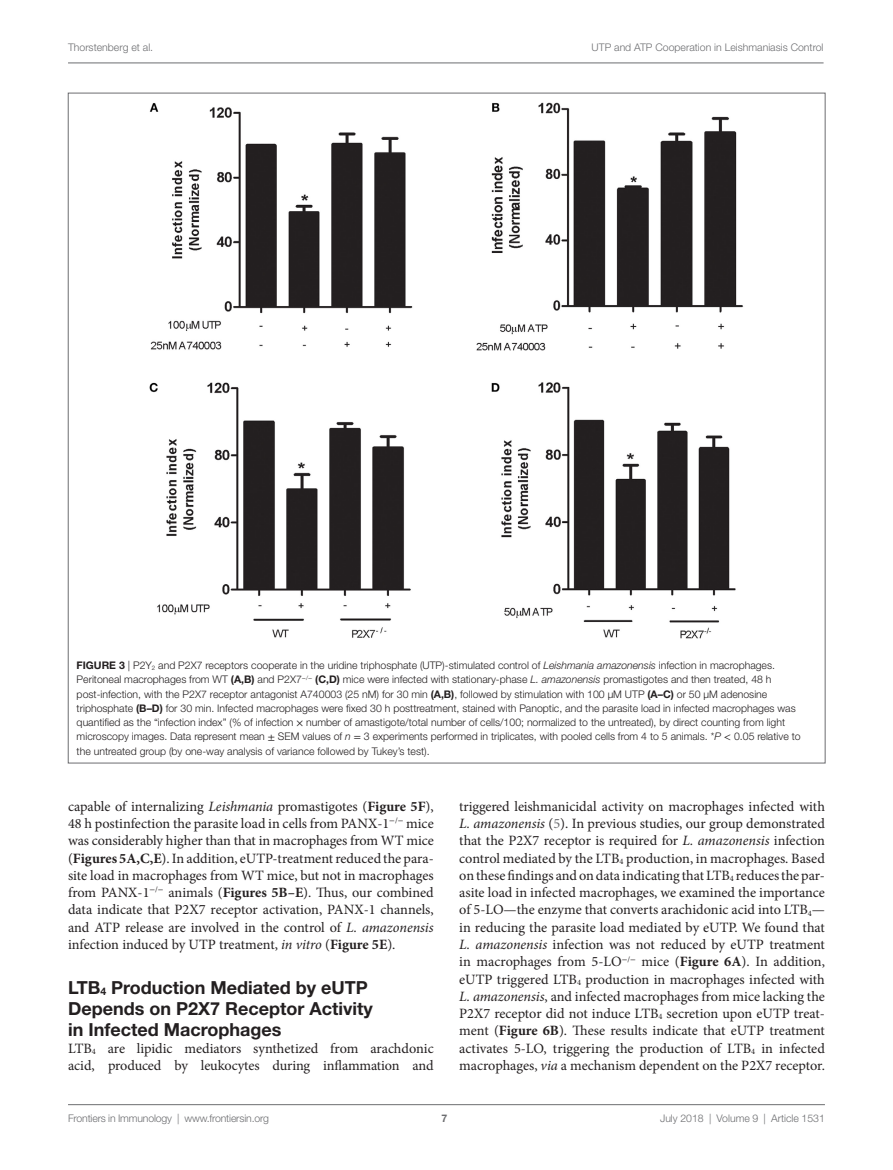
<style>
.page{position:relative;width:893px;height:1170px;background:#fff}
.page>*{position:absolute;margin:0;border:0;box-sizing:border-box;transform-origin:0 0}
.t1{font:700 18px/21px "Helvetica Neue LT Std";color:#231f20}
.t2{font:14.25px/17.2px "Minion Pro";letter-spacing:-.005em;color:#231f20;text-align:justify}
.t3{font:300 10.5px/14.2px "Helvetica Neue LT Std";color:#231f20}
.t4{font:300 10.5px "Helvetica Neue LT Std";color:#6c6d70}
.t5{font:700 10.5px "Helvetica Neue LT Std";color:#6c6d70}
.s1{font-weight:700}
.s2{font-style:italic}
.s3{font-family:"STIX General";font-weight:400}
.s4{color:#6c6d70}
</style>
<div class="page">
<img style="left:149px;top:102px;width:595px;height:537px">
<hr style="left:68px;top:1104px;width:757px;height:1px;background:#6c6d70">
<hr style="left:68px;top:63px;width:755px;height:1px;background:#6c6d70">
<p class="t4" style="left:68px;top:41px;width:87px">Thorstenberg et al.</p>
<p class="t4" style="left:592px;top:41px;width:233px">UTP and ATP Cooperation in Leishmaniasis Control</p>
<p class="t3" style="left:77px;top:658px;width:725px"><span class="s1">Figure 3</span> | P2Y<sub>2</sub> and P2X7 receptors cooperate in the uridine triphosphate (UTP)-stimulated control of <span class="s2">Leishmania amazonensis</span> infection in macrophages.<br>Peritoneal macrophages from WT <span class="s1">(A,B)</span> and P2X7<sup>−</sup><sup>/</sup><sup>−</sup> <span class="s1">(C,D)</span> mice were infected with stationary-phase <span class="s2">L. amazonensis</span> promastigotes and then treated, 48 h post-infection, with the P2X7 receptor antagonist A740003 (25 nM) for 30 min <span class="s1">(A,B)</span>, followed by stimulation with 100 µM UTP <span class="s1">(A–C)</span> or 50 µM adenosine triphosphate <span class="s1">(B–D)</span> for 30 min. Infected macrophages were fixed 30 h posttreatment, stained with Panoptic, and the parasite load in infected macrophages was quantified as the “infection index” (% of infection <span class="s3">×</span> number of amastigote/total number of cells/100; normalized to the untreated), by direct counting from light microscopy images. Data represent mean <span class="s3">±</span> SEM values of <span class="s2">n</span> <span class="s3">=</span> 3 experiments performed in triplicates, with pooled cells from 4 to 5 animals. *<span class="s2">P</span> <span class="s3">&lt;</span> 0.05 relative to the untreated group (by one-way analysis of variance followed by Tukey’s test).</p>
<p class="t2" style="left:68px;top:797px;width:367px">capable of internalizing <span class="s2">Leishmania</span> promastigotes (<span class="s1">Figure 5F</span>), 48 h postinfection the parasite load in cells from PANX-1<sup>−</sup><sup>/</sup><sup>−</sup> mice was considerably higher than that in macrophages from WT mice (<span class="s1">Figures 5A,C,E</span>). In addition, eUTP-treatment reduced the para&shy;site load in macrophages from WT mice, but not in macrophages from PANX-1<sup>−</sup><sup>/</sup><sup>−</sup> animals (<span class="s1">Figures 5B–E</span>). Thus, our combined data indicate that P2X7 receptor activation, PANX-1 channels, and ATP release are involved in the control of <span class="s2">L. amazonensis </span>infection induced by UTP treatment, <span class="s2">in vitro</span> (<span class="s1">Figure 5E</span>).</p>
<p class="t1" style="left:68px;top:976px;width:306px">LTB<sub>4</sub> Production Mediated by eUTP<br>Depends on P2X7 Receptor Activity in Infected Macrophages</p>
<p class="t2" style="left:68px;top:1039px;width:367px">LTB<sub>4</sub> are lipidic mediators synthetized from arachdonic acid, produced by leukocytes during inflammation and</p>
<p class="t2" style="left:459px;top:797px;width:367px">triggered leishmanicidal activity on macrophages infected with <span class="s2">L. amazonensis</span> (<span class="s4">5</span>). In previous studies, our group demonstrated that the P2X7 receptor is required for <span class="s2">L. amazonensis</span> infection control mediated by the LTB<sub>4</sub> production, in macrophages. Based on these findings and on data indicating that LTB<sub>4</sub> reduces the par&shy;asite load in infected macrophages, we examined the importance of 5-LO—the enzyme that converts arachidonic acid into LTB<sub>4</sub>— in reducing the parasite load mediated by eUTP. We found that <span class="s2">L. amazonensis</span> infection was not reduced by eUTP treatment in macrophages from 5-LO<sup>−</sup><sup>/</sup><sup>−</sup> mice (<span class="s1">Figure 6A</span>). In addition, eUTP triggered LTB<sub>4</sub> production in macrophages infected with <span class="s2">L. amazonensis</span>, and infected macrophages from mice lacking the P2X7 receptor did not induce LTB<sub>4</sub> secretion upon eUTP treat&shy;ment (<span class="s1">Figure 6B</span>). These results indicate that eUTP treatment activates 5-LO, triggering the production of LTB<sub>4</sub> in infected macrophages, <span class="s2">via</span> a mechanism dependent on the P2X7 receptor.</p>
<p class="t4" style="left:68px;top:1111px;width:203px">Frontiers in Immunology | www.frontiersin.org</p>
<p class="t4" style="left:660px;top:1111px;width:166px">July 2018 | Volume 9 | Article 1531</p>
<p class="t5" style="left:441px;top:1111px;width:7px">7</p>
</div>
